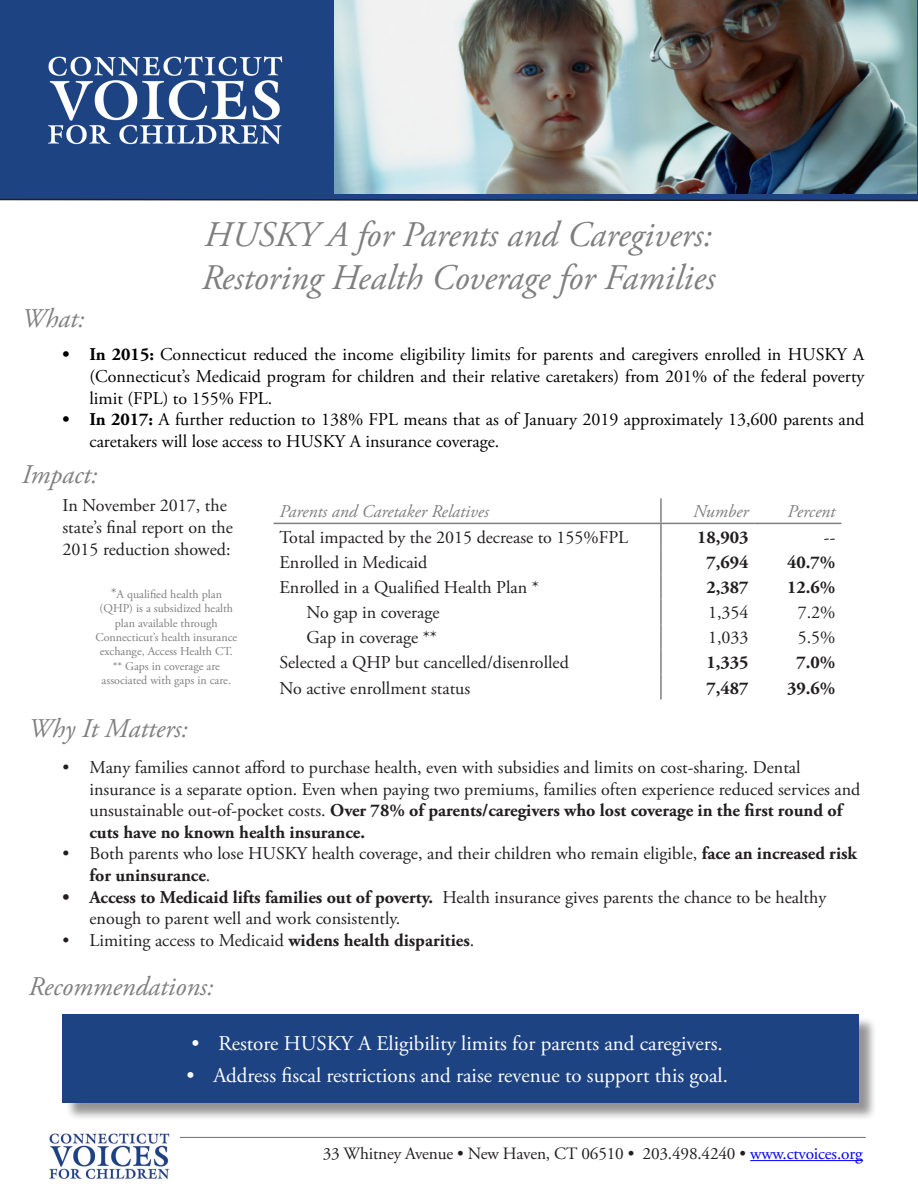
<style>
.page{position:relative;width:918px;height:1188px;background:#fff}
.page>*{position:absolute;margin:0;border:0;box-sizing:border-box;transform-origin:0 0}
.t1{font:italic 36px "Adobe Garamond Pro";color:#7f7f7f}
.t2{font:italic 27px "Adobe Garamond Pro";color:#7f7f7f}
.t3{font:21px "Adobe Garamond Pro";color:#fff}
.t4{font:18px/21.6px "Adobe Garamond Pro";color:#231f20}
.t5{font:18px/21.6px "Adobe Garamond Pro";color:#000;text-align:justify}
.t6{font:700 18px "Adobe Garamond Pro";color:#231f20}
.t7{font:italic 18px "Adobe Garamond Pro";color:#7f7f7f}
.t8{font:17.25px "Adobe Garamond Pro";letter-spacing:-.01em;color:#231f20}
.t9{font:12px/14.4px "Adobe Garamond Pro";color:#7f7f7f;text-align:center}
.s1{font-weight:700}
.s2{font-size:15px}
.s3{color:#00f}
</style>
<div class="page">
<hr style="left:750px;top:1160px;width:113px;height:1px;background:#00f">
<hr style="left:176px;top:1137px;width:690px;height:1px;background:#6c6d70">
<div style="left:0;top:0;width:918px;height:200px;background:#1d4383"></div>
<svg style="left:0;top:198px;width:918px;height:4px"></svg>
<img style="left:49px;top:1133px;width:131px;height:46px">
<img style="left:48px;top:56px;width:235px;height:89px">
<div style="left:65px;top:1016px;width:812px;height:106px;background:#231f20;opacity:.48"></div>
<div style="left:63px;top:1014px;width:796px;height:89px;background:#1d4383"></div>
<img style="left:335px;top:0;width:582px;height:193px">
<hr style="left:661px;top:523px;width:94px;height:1px;background:#7f7f7f">
<hr style="left:755px;top:523px;width:86px;height:1px;background:#7f7f7f">
<hr style="left:660px;top:498px;width:2px;height:25px;background:#7f7f7f">
<hr style="left:274px;top:523px;width:387px;height:1px;background:#7f7f7f">
<hr style="left:660px;top:524px;width:2px;height:25px;background:#7f7f7f">
<hr style="left:660px;top:549px;width:2px;height:25px;background:#7f7f7f">
<hr style="left:660px;top:574px;width:2px;height:25px;background:#7f7f7f">
<hr style="left:660px;top:599px;width:2px;height:25px;background:#7f7f7f">
<hr style="left:660px;top:624px;width:2px;height:25px;background:#7f7f7f">
<hr style="left:660px;top:649px;width:2px;height:25px;background:#7f7f7f">
<hr style="left:660px;top:674px;width:2px;height:26px;background:#7f7f7f">
<p class="t2" style="left:22px;top:302px;width:64px">What:</p>
<p class="t1" style="left:204px;top:213px;width:510px">HUSKY A for Parents and Caregivers:</p>
<p class="t1" style="left:201px;top:256px;width:515px">Restoring Health Coverage for Families</p>
<p class="t5" style="left:90px;top:345px;width:777px;text-indent:-27px"><span class="s1">• In 2015:</span> Connecticut reduced the income eligibility limits for parents and caregivers enrolled in HUSKY A (Connecticut’s Medicaid program for children and their relative caretakers) from 201% of the federal poverty limit (FPL) to 155% FPL.</p>
<p class="t5" style="left:90px;top:409px;width:776px;text-indent:-27px"><span class="s1">• In 2017:</span> A further reduction to 138% FPL means that as of January 2019 approximately 13,600 parents and caretakers will lose access to HUSKY A insurance coverage.</p>
<p class="t2" style="left:22px;top:458px;width:77px">Impact:</p>
<p class="t4" style="left:63px;top:496px;width:172px">In November 2017, the state’s final report on the<br>2015 reduction showed:</p>
<p class="t7" style="left:280px;top:501px;width:211px">Parents and Caretaker Relatives</p>
<p class="t7" style="left:693px;top:501px;width:57px">Number</p>
<p class="t7" style="left:788px;top:501px;width:49px">Percent</p>
<p class="t4" style="left:280px;top:527px;width:350px">Total impacted by the 2015 decrease to 155%FPL</p>
<p class="t6" style="left:697px;top:527px;width:53px">18,903</p>
<p class="t4" style="left:824px;top:527px;width:13px">--</p>
<p class="t4" style="left:280px;top:552px;width:149px">Enrolled in Medicaid</p>
<p class="t6" style="left:707px;top:552px;width:44px">7,694</p>
<p class="t6" style="left:787px;top:552px;width:50px">40.7%</p>
<p class="t4" style="left:280px;top:577px;width:261px">Enrolled in a Qualified Health Plan *</p>
<p class="t6" style="left:707px;top:577px;width:44px">2,387</p>
<p class="t6" style="left:787px;top:577px;width:50px">12.6%</p>
<p class="t4" style="left:307px;top:602px;width:135px">No gap in coverage</p>
<p class="t4" style="left:708px;top:602px;width:42px">1,354</p>
<p class="t4" style="left:798px;top:602px;width:39px">7.2%</p>
<p class="t4" style="left:307px;top:628px;width:132px">Gap in coverage **</p>
<p class="t4" style="left:708px;top:628px;width:42px">1,033</p>
<p class="t4" style="left:798px;top:628px;width:39px">5.5%</p>
<p class="t4" style="left:280px;top:653px;width:291px">Selected a QHP but cancelled/disenrolled</p>
<p class="t6" style="left:707px;top:652px;width:44px">1,335</p>
<p class="t6" style="left:796px;top:652px;width:40px">7.0%</p>
<p class="t4" style="left:280px;top:678px;width:192px">No active enrollment status</p>
<p class="t6" style="left:707px;top:677px;width:44px">7,487</p>
<p class="t6" style="left:787px;top:677px;width:50px">39.6%</p>
<p class="t9" style="left:95px;top:587px;width:143px"><span class="s2">*</span>A qualified health plan (QHP) is a subsidized health plan available through<br>Connecticut’s health insurance exchange, Access Health CT.</p>
<p class="t9" style="left:102px;top:659px;width:131px">** Gaps in coverage are associated with gaps in care.</p>
<p class="t2" style="left:29px;top:712px;width:161px">Why It Matters:</p>
<p class="t4" style="left:90px;top:757px;width:772px;text-indent:-27px">• Many families cannot afford to purchase health, even with subsidies and limits on cost-sharing. Dental insurance is a separate option. Even when paying two premiums, families often experience reduced services and unsustainable out-of-pocket costs. <span class="s1">Over 78% of parents/caregivers who lost coverage in the first round of cuts have no known health insurance.</span></p>
<p class="t4" style="left:90px;top:844px;width:769px;text-indent:-27px">• Both parents who lose HUSKY health coverage, and their children who remain eligible, <span class="s1">face an increased risk for uninsurance</span>.</p>
<p class="t4" style="left:90px;top:887px;width:738px;text-indent:-27px"><span class="s1">• Access to Medicaid lifts families out of poverty.</span> Health insurance gives parents the chance to be healthy enough to parent well and work consistently.</p>
<p class="t4" style="left:63px;top:930px;width:413px">• Limiting access to Medicaid <span class="s1">widens health disparities</span>.</p>
<p class="t2" style="left:29px;top:970px;width:187px">Recommendations:</p>
<p class="t3" style="left:191px;top:1031px;width:533px">• Restore HUSKY A Eligibility limits for parents and caregivers.</p>
<p class="t3" style="left:186px;top:1063px;width:543px">• Address fiscal restrictions and raise revenue to support this goal.</p>
<p class="t8" style="left:323px;top:1143px;width:542px">33 Whitney Avenue • New Haven, CT 06510 • 203.498.4240 • <span class="s3">www.ctvoices.org</span></p>
</div>
